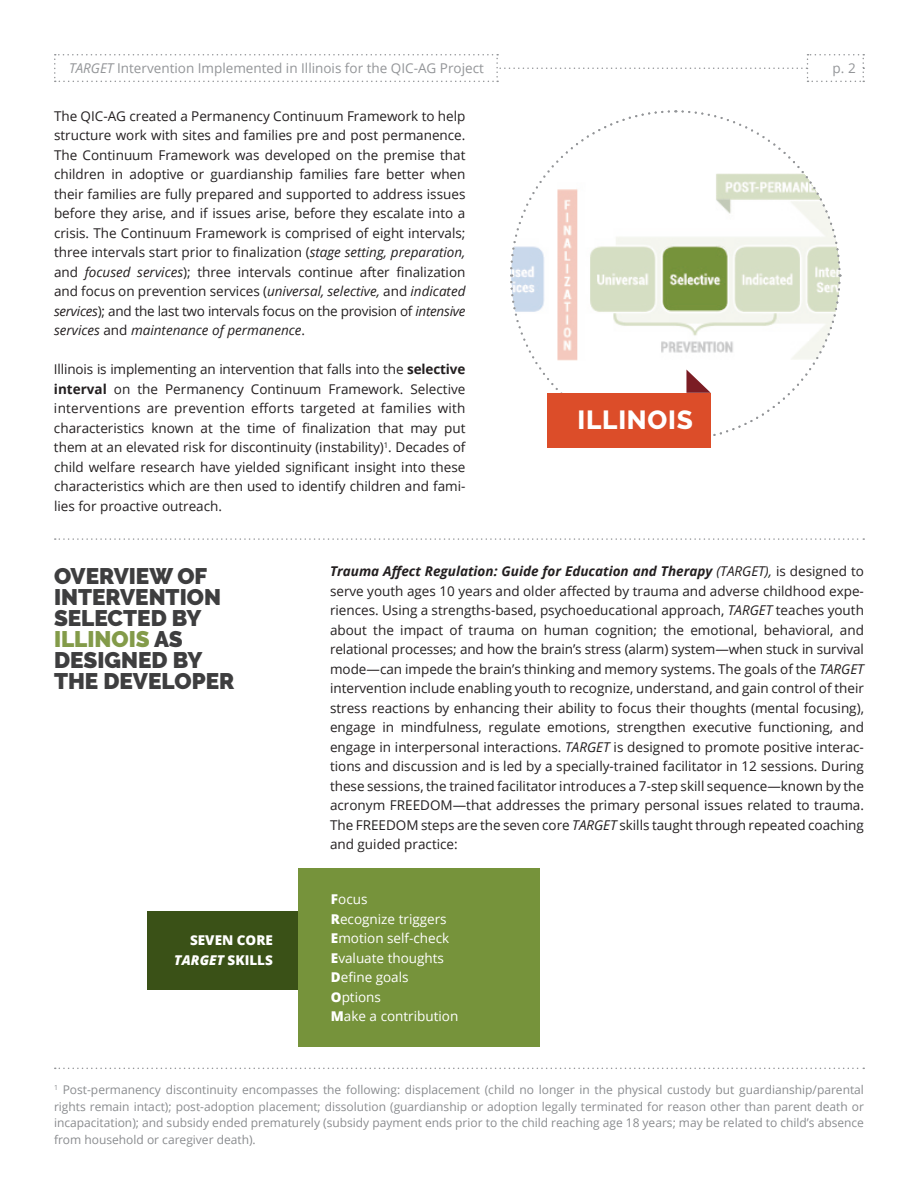
<style>
.page{position:relative;width:918px;height:1188px;background:#fff}
.page>*{position:absolute;margin:0;border:0;box-sizing:border-box;transform-origin:0 0}
.t1{font:800 26.1px "Raleway";letter-spacing:.03em;color:#fff}
.t2{font:900 22.5px/21px "Raleway";color:#3e3e3f}
.t3{font:13.5px/19.5px "Open Sans";color:#231f20;text-align:justify}
.t4{font:13.5px/19.5px "Open Sans";color:#fff}
.t5{font:13.5px "Open Sans";color:#939598}
.t6{font:800 13.5px/19.5px "Open Sans";color:#fff;text-align:right}
.t7{font:12px/16.5px "Open Sans";color:#8a8c8f;text-align:justify}
.s1{font-style:italic}
.s2{font-weight:700}
.s3{color:#839b49}
.s4{font-weight:700;font-style:italic}
.s5{font-weight:800}
</style>
<div class="page">
<svg style="left:54px;top:54px;width:810px;height:28px"></svg>
<div style="left:148px;top:912px;width:173px;height:78px;background:#3a5117"></div>
<svg style="left:55px;top:1068px;width:809px;height:1px"></svg>
<svg style="left:55px;top:538px;width:809px;height:2px"></svg>
<div style="left:548px;top:393px;width:163px;height:55px;background:#dc4d29"></div>
<svg style="left:510px;top:110px;width:332px;height:332px"></svg>
<div style="left:298px;top:868px;width:242px;height:179px;background:#76933b"></div>
<p class="t5" style="left:69px;top:59px;width:416px"><span class="s1">TARGET</span> Intervention Implemented in Illinois for the QIC-AG Project</p>
<p class="t5" style="left:833px;top:59px;width:25px">p. 2</p>
<p class="t3" style="left:54px;top:106px;width:413px">The QIC-AG created a Permanency Continuum Framework to help structure work with sites and families pre and post permanence.<br>The Continuum Framework was developed on the premise that children in adoptive or guardianship families fare better when their families are fully prepared and supported to address issues before they arise, and if issues arise, before they escalate into a crisis. The Continuum Framework is comprised of eight intervals; three intervals start prior to finalization (<span class="s1">stage setting, preparation, </span>and <span class="s1">focused services</span>); three intervals continue after finalization and focus on prevention services (<span class="s1">universal, selective,</span> and <span class="s1">indicated services</span>); and the last two intervals focus on the provision of <span class="s1">intensive services</span> and <span class="s1">maintenance of permanence</span>.</p>
<p class="t3" style="left:54px;top:359px;width:413px">Illinois is implementing an intervention that falls into the <span class="s2">selective interval</span> on the Permanency Continuum Framework. Selective interventions are prevention efforts targeted at families with characteristics known at the time of finalization that may put them at an elevated risk for discontinuity (instability)<sup>1</sup>. Decades of child welfare research have yielded significant insight into these characteristics which are then used to identify children and fami&shy;lies for proactive outreach.</p>
<h1 class="t1" style="left:578px;top:405px;width:117px">ILLINOIS</h1>
<h2 class="t2" style="left:54px;top:566px;width:182px">OVERVIEW OF<br>INTERVENTION<br>SELECTED BY<br><span class="s3">ILLINOIS</span> AS<br>DESIGNED BY<br>THE DEVELOPER</h2>
<p class="t6" style="left:174px;top:930px;width:100px">SEVEN CORE<br><span class="s1">TARGET</span> SKILLS</p>
<p class="t3" style="left:330px;top:561px;width:536px"><span class="s4">Trauma Affect Regulation: Guide for Education and Therapy</span> <span class="s1">(TARGET),</span> is designed to serve youth ages 10 years and older affected by trauma and adverse childhood expe&shy;riences. Using a strengths-based, psychoeducational approach, <span class="s1">TARGET</span> teaches youth about the impact of trauma on human cognition; the emotional, behavioral, and relational processes; and how the brain’s stress (alarm) system—when stuck in survival mode—can impede the brain’s thinking and memory systems. The goals of the <span class="s1">TARGET </span>intervention include enabling youth to recognize, understand, and gain control of their stress reactions by enhancing their ability to focus their thoughts (mental focusing), engage in mindfulness, regulate emotions, strengthen executive functioning, and engage in interpersonal interactions. <span class="s1">TARGET</span> is designed to promote positive interac&shy;tions and discussion and is led by a specially-trained facilitator in 12 sessions. During these sessions, the trained facilitator introduces a 7-step skill sequence—known by the acronym FREEDOM—that addresses the primary personal issues related to trauma.<br>The FREEDOM steps are the seven core <span class="s1">TARGET</span> skills taught through repeated coaching and guided practice:</p>
<p class="t4" style="left:331px;top:889px;width:129px"><span class="s5">F</span>ocus<br><span class="s5">R</span>ecognize triggers<br><span class="s5">E</span>motion self-check<br><span class="s5">E</span>valuate thoughts<br><span class="s5">D</span>efine goals<br><span class="s5">O</span>ptions<br><span class="s5">M</span>ake a contribution</p>
<p class="t7" style="left:54px;top:1081px;width:812px"><sup>1</sup> Post-permanency discontinuity encompasses the following: displacement (child no longer in the physical custody but guardianship/parental rights remain intact); post-adoption placement; dissolution (guardianship or adoption legally terminated for reason other than parent death or incapacitation); and subsidy ended prematurely (subsidy payment ends prior to the child reaching age 18 years; may be related to child’s absence from household or caregiver death).</p>
</div>
